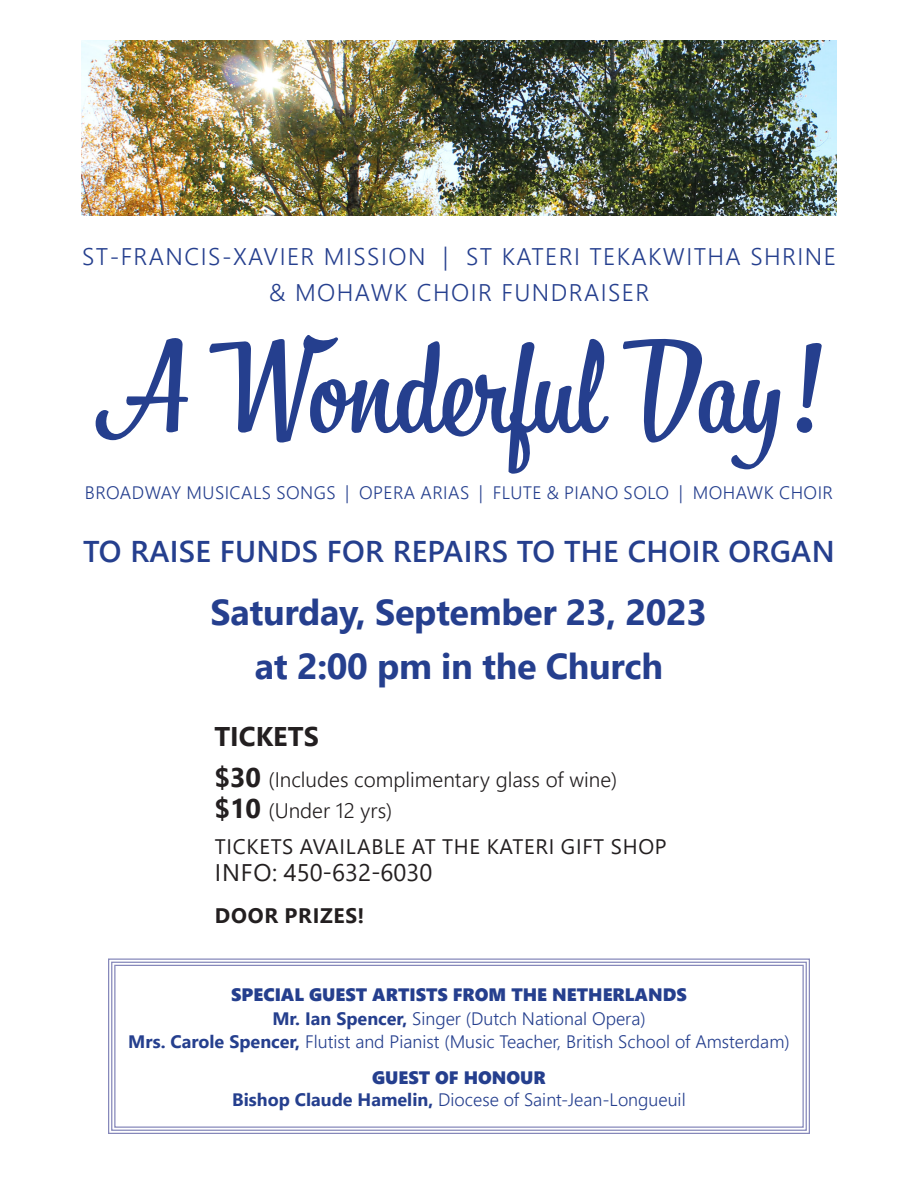
<style>
.page{position:relative;width:918px;height:1188px;background:#fff}
.page>*{position:absolute;margin:0;border:0;box-sizing:border-box;transform-origin:0 0}
.t1{font:126px "Bistro Script";color:#253f8e}
.t2{font:700 36px "Segoe UI";letter-spacing:-.01em;color:#253f8e}
.t3{font:600 30px "Segoe UI";letter-spacing:.01em;color:#253f8e}
.t4{font:700 27px "Segoe UI";color:#231f20}
.t5{font:300 24px "Segoe UI";letter-spacing:.06em;color:#253f8e}
.t6{font:24px "Segoe UI";color:#231f20}
.t7{font:300 21px "Segoe UI";color:#231f20}
.t8{font:21px "Segoe UI";letter-spacing:.035em;color:#231f20}
.t9{font:700 21px "Segoe UI";letter-spacing:.035em;color:#231f20}
.t10{font:300 18px "Segoe UI";color:#253f8e}
.t11{font:300 18px "Segoe UI";letter-spacing:.025em;color:#253f8e}
.t12{font:18px "Segoe UI Black";color:#253f8e}
.s1{font-weight:700;font-size:27px}
.s2{font-weight:700}
</style>
<div class="page">
<svg style="left:108px;top:958px;width:702px;height:176px"></svg>
<div style="left:111px;top:962px;width:696px;height:169px;border:1px solid #8688ba"></div>
<div style="left:114px;top:965px;width:690px;height:163px;border:1px solid #8688ba"></div>
<img style="left:81px;top:40px;width:756px;height:176px">
<p class="t5" style="left:82px;top:234px;width:755px">ST-FRANCIS-XAVIER MISSION | ST KATERI TEKAKWITHA SHRINE</p>
<p class="t5" style="left:269px;top:270px;width:382px">&amp; MOHAWK CHOIR FUNDRAISER</p>
<p class="t1" style="left:96px;top:311px;width:728px">A Wonderful Day!</p>
<p class="t11" style="left:85px;top:476px;width:750px">BROADWAY MUSICALS SONGS | OPERA ARIAS | FLUTE &amp; PIANO SOLO | MOHAWK CHOIR</p>
<p class="t3" style="left:83px;top:523px;width:753px">TO RAISE FUNDS FOR REPAIRS TO THE CHOIR ORGAN</p>
<p class="t2" style="left:211px;top:578px;width:498px">Saturday, September 23, 2023</p>
<p class="t2" style="left:255px;top:632px;width:410px">at 2:00 pm in the Church</p>
<p class="t4" style="left:214px;top:711px;width:106px">TICKETS</p>
<p class="t7" style="left:214px;top:760px;width:404px"><span class="s1">$30</span> (Includes complimentary glass of wine)</p>
<p class="t7" style="left:214px;top:791px;width:179px"><span class="s1">$10</span> (Under 12 yrs)</p>
<p class="t8" style="left:215px;top:827px;width:453px">TICKETS AVAILABLE AT THE KATERI GIFT SHOP</p>
<p class="t6" style="left:215px;top:850px;width:219px">INFO: 450-632-6030</p>
<p class="t9" style="left:215px;top:896px;width:151px">DOOR PRIZES!</p>
<p class="t12" style="left:231px;top:982px;width:457px">SPECIAL GUEST ARTISTS FROM THE NETHERLANDS</p>
<p class="t10" style="left:272px;top:1002px;width:375px"><span class="s2">Mr. Ian Spencer,</span> Singer (Dutch National Opera)</p>
<p class="t10" style="left:128px;top:1025px;width:663px"><span class="s2">Mrs. Carole Spencer,</span> Flutist and Pianist (Music Teacher, British School of Amsterdam)</p>
<p class="t12" style="left:372px;top:1065px;width:175px">GUEST OF HONOUR</p>
<p class="t10" style="left:232px;top:1083px;width:455px"><span class="s2">Bishop Claude Hamelin,</span> Diocese of Saint-Jean-Longueuil</p>
</div>
